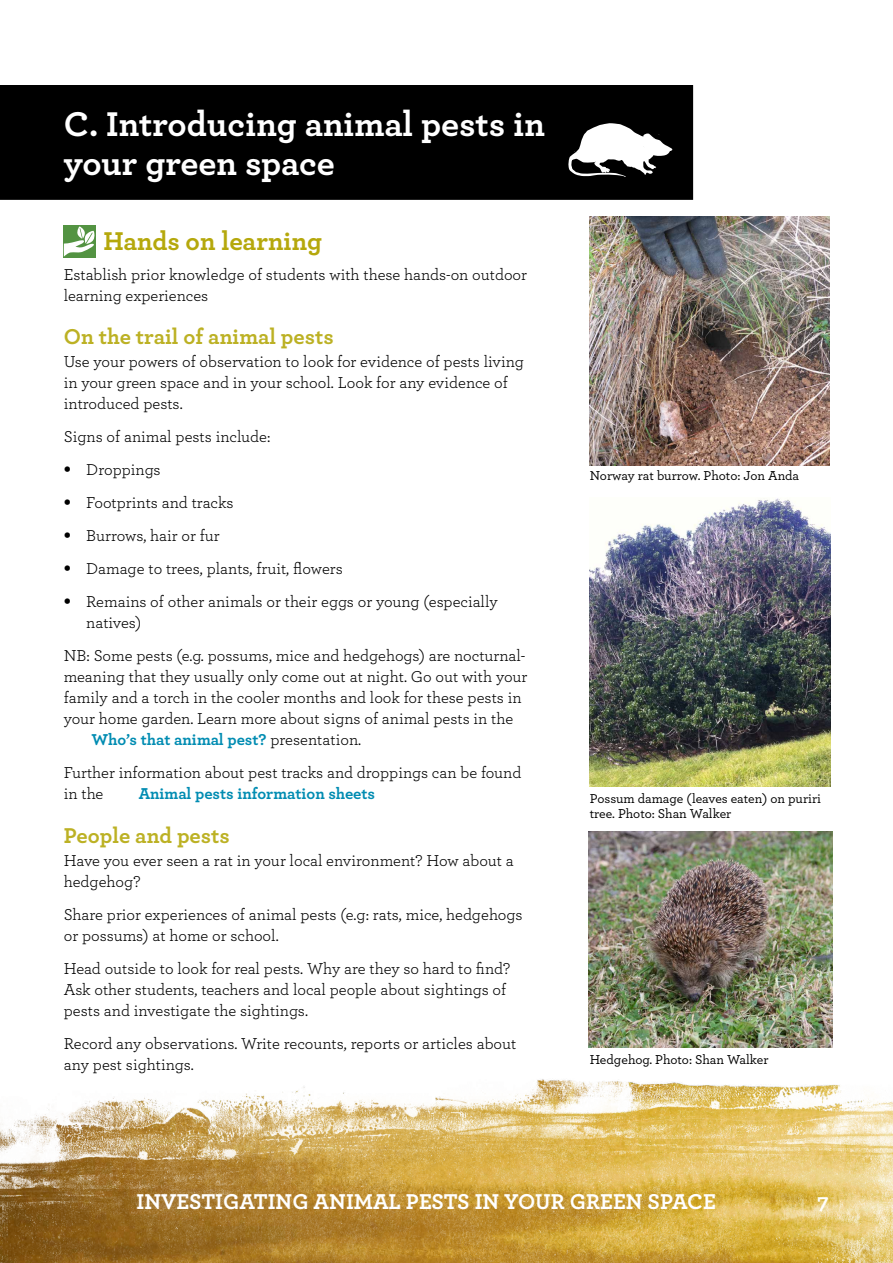
<style>
.page{position:relative;width:893px;height:1263px;background:#fff}
.page>*{position:absolute;margin:0;border:0;box-sizing:border-box;transform-origin:0 0}
.t1{font:700 36px/39px "Archer Pro";color:#fff}
.t2{font:700 27px "Archer Pro";color:#b5a80c}
.t3{font:700 22.5px "Archer Pro";color:#fff}
.t4{font:700 22.5px "Archer Pro";color:#bcb124}
.t5{font:16.5px/21px "Archer Pro";color:#000}
.t6{font:700 16.5px "Archer Pro";color:#008cb2}
.t7{font:500 13.5px/15px "Archer Pro";color:#000}
.s1{font-weight:700;font-size:21px}
.s2{font-weight:400;color:#000}
</style>
<div class="page">
<img style="left:0;top:1079px;width:893px;height:184px">
<div style="left:64px;top:226px;width:32px;height:32px;background:#539342"></div>
<svg style="left:64px;top:226px;width:31px;height:31px"></svg>
<div style="left:0;top:85px;width:693px;height:115px;background:#000"></div>
<img style="left:590px;top:217px;width:239px;height:249px">
<img style="left:590px;top:498px;width:241px;height:288px">
<img style="left:588px;top:832px;width:244px;height:216px">
<svg style="left:568px;top:123px;width:105px;height:54px"></svg>
<h1 class="t1" style="left:64px;top:103px;width:483px">C. Introducing animal pests in your green space</h1>
<h2 class="t2" style="left:103px;top:220px;width:220px">Hands on learning</h2>
<p class="t5" style="left:64px;top:263px;width:465px">Establish prior knowledge of students with these hands-on outdoor learning experiences</p>
<h3 class="t4" style="left:64px;top:319px;width:271px">On the trail of animal pests</h3>
<p class="t5" style="left:64px;top:350px;width:462px">Use your powers of observation to look for evidence of pests living in your green space and in your school. Look for any evidence of introduced pests.</p>
<p class="t5" style="left:64px;top:425px;width:208px">Signs of animal pests include:</p>
<p class="t5" style="left:64px;top:458px;width:98px"><span class="s1">•</span> Droppings</p>
<p class="t5" style="left:64px;top:491px;width:171px"><span class="s1">•</span> Footprints and tracks</p>
<p class="t5" style="left:64px;top:524px;width:157px"><span class="s1">•</span> Burrows, hair or fur</p>
<p class="t5" style="left:64px;top:557px;width:281px"><span class="s1">•</span> Damage to trees, plants, fruit, flowers</p>
<p class="t5" style="left:86px;top:590px;width:413px;text-indent:-23px"><span class="s1">•</span> Remains of other animals or their eggs or young (especially natives)</p>
<p class="t5" style="left:64px;top:644px;width:463px">NB: Some pests (e.g. possums, mice and hedgehogs) are nocturnal-</p>
<p class="t5" style="left:64px;top:665px;width:465px">meaning that they usually only come out at night. Go out with your</p>
<p class="t5" style="left:64px;top:686px;width:459px">family and a torch in the cooler months and look for these pests in</p>
<p class="t5" style="left:64px;top:707px;width:451px">your home garden. Learn more about signs of animal pests in the</p>
<p class="t6" style="left:91px;top:727px;width:271px">Who’s that animal pest? <span class="s2">presentation.</span></p>
<p class="t5" style="left:64px;top:762px;width:459px">Further information about pest tracks and droppings can be found in the</p>
<p class="t6" style="left:139px;top:781px;width:238px">Animal pests information sheets</p>
<h3 class="t4" style="left:64px;top:817px;width:167px">People and pests</h3>
<p class="t5" style="left:64px;top:849px;width:452px">Have you ever seen a rat in your local environment? How about a hedgehog?</p>
<p class="t5" style="left:64px;top:903px;width:460px">Share prior experiences of animal pests (e.g: rats, mice, hedgehogs or possums) at home or school.</p>
<p class="t5" style="left:64px;top:957px;width:448px">Head outside to look for real pests. Why are they so hard to find?<br>Ask other students, teachers and local people about sightings of pests and investigate the sightings.</p>
<p class="t5" style="left:64px;top:1032px;width:454px">Record any observations. Write recounts, reports or articles about any pest sightings.</p>
<p class="t7" style="left:590px;top:467px;width:211px">Norway rat burrow. Photo: Jon Anda</p>
<p class="t7" style="left:590px;top:790px;width:233px">Possum damage (leaves eaten) on puriri tree. Photo: Shan Walker</p>
<p class="t7" style="left:590px;top:1051px;width:180px">Hedgehog. Photo: Shan Walker</p>
<h3 class="t3" style="left:137px;top:1184px;width:581px">INVESTIGATING ANIMAL PESTS IN YOUR GREEN SPACE</h3>
<h3 class="t3" style="left:817px;top:1183px;width:13px">7</h3>
</div>
